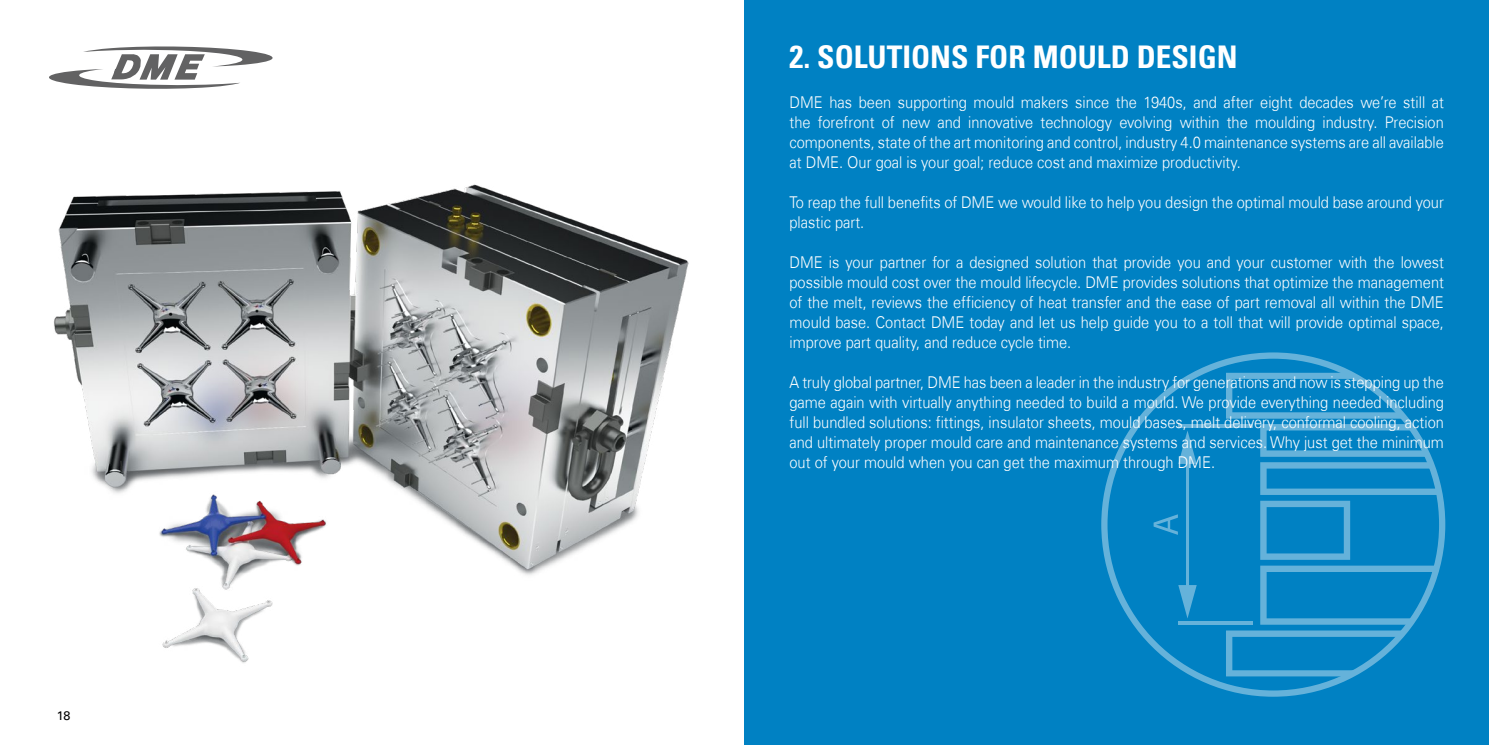
<style>
.page{position:relative;width:1489px;height:745px;background:#fff}
.page>*{position:absolute;margin:0;border:0;box-sizing:border-box;transform-origin:0 0}
.t1{font:700 condensed 31.25px "Univers LT Pro";color:#fff}
.t2{font:300 16.25px/20px "Univers Com 45";color:#fff;text-align:justify;scale:.9 1}
.t3{font:12.5px "Univers LT Pro 55 Roman";color:#000}
</style>
<div class="page">
<div style="left:744px;top:0;width:744px;height:744px;background:#0081c3"></div>
<svg style="left:49px;top:46px;width:224px;height:43px"></svg>
<img style="left:54px;top:184px;width:635px;height:479px">
<hr style="left:1178px;top:424px;width:74px;height:3px;background:#fff">
<hr style="left:1178px;top:621px;width:74px;height:3px;background:#fff">
<svg style="left:1226px;top:630px;width:183px;height:46px"></svg>
<svg style="left:1260px;top:565px;width:181px;height:59px"></svg>
<svg style="left:1260px;top:462px;width:181px;height:32px"></svg>
<svg style="left:1260px;top:500px;width:89px;height:59px"></svg>
<svg style="left:1260px;top:424px;width:171px;height:32px"></svg>
<svg style="left:1226px;top:372px;width:182px;height:46px"></svg>
<svg style="left:1153px;top:431px;width:43px;height:187px"></svg>
<p class="t3" style="left:57px;top:706px;width:15px">18</p>
<p class="t1" style="left:789px;top:37px;width:449px">2. SOLUTIONS FOR MOULD DESIGN</p>
<p class="t2" style="left:789px;top:92px;width:728px">DME has been supporting mould makers since the 1940s, and after eight decades we’re still at the forefront of new and innovative technology evolving within the moulding industry. Precision components, state of the art monitoring and control, industry 4.0 maintenance systems are all available at DME. Our goal is your goal; reduce cost and maximize productivity.</p>
<p class="t2" style="left:789px;top:192px;width:728px">To reap the full benefits of DME we would like to help you design the optimal mould base around your plastic part.</p>
<p class="t2" style="left:789px;top:252px;width:728px">DME is your partner for a designed solution that provide you and your customer with the lowest possible mould cost over the mould lifecycle. DME provides solutions that optimize the management of the melt, reviews the efficiency of heat transfer and the ease of part removal all within the DME mould base. Contact DME today and let us help guide you to a toll that will provide optimal space, improve part quality, and reduce cycle time.</p>
<p class="t2" style="left:789px;top:372px;width:728px">A truly global partner, DME has been a leader in the industry for generations and now is stepping up the game again with virtually anything needed to build a mould. We provide everything needed including full bundled solutions: fittings, insulator sheets, mould bases, melt delivery, conformal cooling, action and ultimately proper mould care and maintenance systems and services. Why just get the minimum out of your mould when you can get the maximum through DME.</p>
</div>
